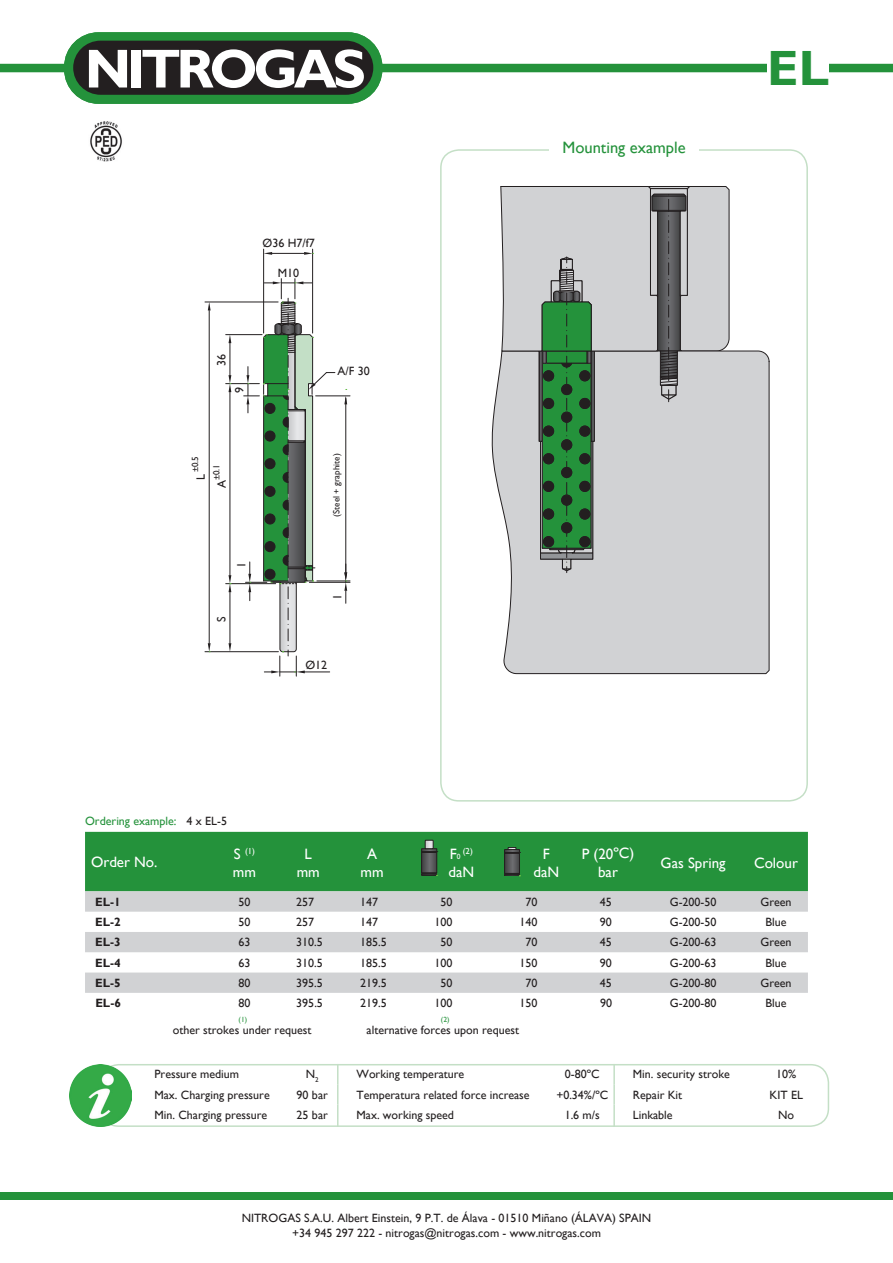
<style>
.page{position:relative;width:893px;height:1263px;background:#fff}
.page>*{position:absolute;margin:0;border:0;box-sizing:border-box;transform-origin:0 0}
.t1{font:700 49.5px "Gill Sans";color:#24923b}
.t2{font:16.5px "Gill Sans";color:#24923b}
.t3{font:15px/18px "Gill Sans";color:#fff;text-align:center}
.t4{font:12px/14.4px "Gill Sans";color:#231f20;text-align:center}
.t5{font:700 12px "Gill Sans";color:#231f20}
.t6{font:12px "Gill Sans";color:#24923b}
.t7{font:9px "Gill Sans";color:#231f20}
.t8{font:8.7px "Gill Sans";color:#fff}
.t9{font:7.5px "Gill Sans";color:#24923b}
.s1{color:#231f20}
.s2{font-size:15px}
.s3{font-size:7.5px}
</style>
<div class="page">
<div style="left:0;top:1192px;width:893px;height:7px;background:#24923b"></div>
<div style="left:64px;top:32px;width:318px;height:72px;background:#24923b;border-radius:34px"></div>
<div style="left:73px;top:41px;width:300px;height:54px;background:#231f20;border-radius:27px"></div>
<svg style="left:0;top:49px;width:893px;height:39px"></svg>
<svg style="left:85px;top:891px;width:723px;height:102px;fill:#d1d2d4"></svg>
<div style="left:767px;top:30px;width:62px;height:76px;background:#fff"></div>
<img style="left:90px;top:121px;width:32px;height:41px">
<svg style="left:491px;top:351px;width:278px;height:323px;background:#d2d3d5"></svg>
<svg style="left:500px;top:186px;width:230px;height:387px;background:#adb8b1"></svg>
<div style="left:100px;top:1064px;width:729px;height:63px;border:2px solid #c4dfc6;border-radius:18px"></div>
<img style="left:70px;top:1064px;width:62px;height:62px">
<svg style="left:337px;top:1064px;width:1px;height:63px"></svg>
<hr style="left:613px;top:1064px;width:2px;height:20px;background:#c4dfc6">
<hr style="left:613px;top:1084px;width:2px;height:20px;background:#c4dfc6">
<hr style="left:613px;top:1104px;width:2px;height:23px;background:#c4dfc6">
<div style="left:85px;top:832px;width:723px;height:59px;background:#24923b"></div>
<hr style="left:263px;top:249px;width:1px;height:84px;background:#231f20">
<hr style="left:312px;top:249px;width:1px;height:84px;background:#231f20">
<hr style="left:272px;top:253px;width:32px;height:1px;background:#231f20">
<svg style="left:264px;top:252px;width:8px;height:3px"></svg>
<svg style="left:304px;top:252px;width:10px;height:3px"></svg>
<hr style="left:205px;top:302px;width:73px;height:1px;background:#231f20">
<hr style="left:205px;top:651px;width:73px;height:1px;background:#231f20">
<hr style="left:209px;top:310px;width:1px;height:333px;background:#231f20">
<svg style="left:208px;top:302px;width:3px;height:8px"></svg>
<svg style="left:208px;top:643px;width:3px;height:9px"></svg>
<hr style="left:226px;top:334px;width:36px;height:1px;background:#231f20">
<hr style="left:226px;top:383px;width:33px;height:1px;background:#231f20">
<hr style="left:230px;top:343px;width:1px;height:32px;background:#231f20">
<svg style="left:229px;top:335px;width:2px;height:8px"></svg>
<hr style="left:226px;top:583px;width:50px;height:1px;background:#231f20">
<hr style="left:230px;top:392px;width:1px;height:183px;background:#231f20">
<svg style="left:229px;top:375px;width:2px;height:17px"></svg>
<hr style="left:230px;top:592px;width:1px;height:51px;background:#231f20">
<svg style="left:229px;top:643px;width:2px;height:9px"></svg>
<svg style="left:229px;top:575px;width:2px;height:17px"></svg>
<hr style="left:317px;top:581px;width:33px;height:1px;background:#231f20">
<hr style="left:316px;top:396px;width:34px;height:1px;background:#231f20">
<hr style="left:346px;top:398px;width:1px;height:174px;background:#231f20">
<svg style="left:344px;top:396px;width:3px;height:8px"></svg>
<hr style="left:309px;top:582px;width:41px;height:1px;background:#231f20">
<svg style="left:344px;top:564px;width:3px;height:39px"></svg>
<svg style="left:244px;top:279px;width:91px;height:397px"></svg>
<div style="left:440px;top:149px;width:368px;height:652px;border:2px solid #c4dfc6;border-radius:18px"></div>
<div style="left:549px;top:142px;width:150px;height:18px;background:#fff"></div>
<p class="t4" style="left:263px;top:236px;width:54px">Ø36 H7/f7</p>
<p class="t4" style="left:214px;top:366px;width:13px;rotate:-90deg">36</p>
<p class="t4" style="left:232px;top:393px;width:7px;rotate:-90deg">9</p>
<p class="t7" style="left:190px;top:472px;width:18px;rotate:-90deg">±0.5</p>
<p class="t4" style="left:194px;top:480px;width:7px;rotate:-90deg">L</p>
<p class="t7" style="left:211px;top:480px;width:18px;rotate:-90deg">±0.1</p>
<p class="t4" style="left:215px;top:488px;width:10px;rotate:-90deg">A</p>
<p class="t4" style="left:234px;top:568px;width:7px;rotate:-90deg">1</p>
<p class="t4" style="left:214px;top:622px;width:7px;rotate:-90deg">S</p>
<p class="t4" style="left:278px;top:266px;width:23px">M10</p>
<p class="t4" style="left:337px;top:364px;width:34px">A/F 30</p>
<p class="t7" style="left:331px;top:517px;width:65px;rotate:-90deg">(Steel + graphite)</p>
<p class="t4" style="left:330px;top:600px;width:7px;rotate:-90deg">1</p>
<p class="t4" style="left:305px;top:658px;width:23px">Ø12</p>
<p class="t6" style="left:85px;top:814px;width:143px">Ordering example: <span class="s1">4 x EL-5</span></p>
<p class="t3" style="left:91px;top:853px;width:68px">Order No.</p>
<p class="t8" style="left:234px;top:846px;width:23px"><span class="s2">S</span> (1)</p>
<p class="t3" style="left:233px;top:863px;width:25px">mm</p>
<p class="t3" style="left:297px;top:845px;width:25px">L mm</p>
<p class="t3" style="left:360px;top:845px;width:25px">A mm</p>
<p class="t3" style="left:450px;top:845px;width:12px">F<span class="s3">0</span></p>
<p class="t8" style="left:463px;top:846px;width:12px">(2)</p>
<p class="t3" style="left:448px;top:863px;width:27px">daN</p>
<h2 class="t2" style="left:562px;top:138px;width:125px">Mounting example</h2>
<h1 class="t1" style="left:767px;top:39px;width:63px">EL</h1>
<p class="t3" style="left:533px;top:845px;width:27px">F daN</p>
<p class="t3" style="left:582px;top:845px;width:54px">P (20ºC) bar</p>
<p class="t3" style="left:661px;top:854px;width:66px">Gas Spring</p>
<p class="t3" style="left:754px;top:854px;width:45px">Colour</p>
<p class="t5" style="left:95px;top:894px;width:27px">EL-1</p>
<p class="t4" style="left:238px;top:895px;width:13px">50</p>
<p class="t4" style="left:296px;top:895px;width:19px">257</p>
<p class="t4" style="left:360px;top:895px;width:19px">147</p>
<p class="t4" style="left:440px;top:895px;width:13px">50</p>
<p class="t4" style="left:526px;top:895px;width:13px">70</p>
<p class="t4" style="left:600px;top:895px;width:13px">45</p>
<p class="t4" style="left:670px;top:895px;width:48px">G-200-50</p>
<p class="t4" style="left:760px;top:895px;width:33px">Green</p>
<p class="t5" style="left:95px;top:915px;width:27px">EL-2</p>
<p class="t4" style="left:238px;top:915px;width:13px">50</p>
<p class="t4" style="left:296px;top:915px;width:19px">257</p>
<p class="t4" style="left:360px;top:915px;width:19px">147</p>
<p class="t4" style="left:434px;top:915px;width:19px">100</p>
<p class="t4" style="left:520px;top:915px;width:19px">140</p>
<p class="t4" style="left:600px;top:915px;width:13px">90</p>
<p class="t4" style="left:670px;top:915px;width:48px">G-200-50</p>
<p class="t4" style="left:765px;top:915px;width:23px">Blue</p>
<p class="t5" style="left:95px;top:935px;width:27px">EL-3</p>
<p class="t4" style="left:238px;top:935px;width:13px">63</p>
<p class="t4" style="left:296px;top:935px;width:28px">310.5</p>
<p class="t4" style="left:360px;top:935px;width:28px">185.5</p>
<p class="t4" style="left:440px;top:935px;width:13px">50</p>
<p class="t4" style="left:526px;top:935px;width:13px">70</p>
<p class="t4" style="left:600px;top:935px;width:13px">45</p>
<p class="t4" style="left:670px;top:935px;width:48px">G-200-63</p>
<p class="t4" style="left:760px;top:935px;width:33px">Green</p>
<p class="t5" style="left:95px;top:955px;width:27px">EL-4</p>
<p class="t4" style="left:239px;top:955px;width:13px">63</p>
<p class="t4" style="left:296px;top:955px;width:28px">310.5</p>
<p class="t4" style="left:360px;top:955px;width:28px">185.5</p>
<p class="t4" style="left:434px;top:955px;width:19px">100</p>
<p class="t4" style="left:520px;top:955px;width:19px">150</p>
<p class="t4" style="left:600px;top:955px;width:13px">90</p>
<p class="t4" style="left:670px;top:955px;width:48px">G-200-63</p>
<p class="t4" style="left:765px;top:955px;width:23px">Blue</p>
<p class="t5" style="left:95px;top:975px;width:27px">EL-5</p>
<p class="t4" style="left:239px;top:976px;width:13px">80</p>
<p class="t4" style="left:296px;top:976px;width:28px">395.5</p>
<p class="t4" style="left:360px;top:976px;width:28px">219.5</p>
<p class="t4" style="left:440px;top:976px;width:13px">50</p>
<p class="t4" style="left:526px;top:976px;width:13px">70</p>
<p class="t4" style="left:600px;top:976px;width:13px">45</p>
<p class="t4" style="left:670px;top:976px;width:48px">G-200-80</p>
<p class="t4" style="left:760px;top:976px;width:33px">Green</p>
<p class="t5" style="left:95px;top:996px;width:27px">EL-6</p>
<p class="t4" style="left:239px;top:996px;width:13px">80</p>
<p class="t4" style="left:296px;top:996px;width:28px">395.5</p>
<p class="t4" style="left:360px;top:996px;width:28px">219.5</p>
<p class="t4" style="left:434px;top:996px;width:19px">100</p>
<p class="t4" style="left:520px;top:996px;width:19px">150</p>
<p class="t4" style="left:600px;top:996px;width:13px">90</p>
<p class="t4" style="left:670px;top:996px;width:48px">G-200-80</p>
<p class="t4" style="left:765px;top:996px;width:23px">Blue</p>
<p class="t9" style="left:239px;top:1015px;width:10px">(1)</p>
<p class="t9" style="left:441px;top:1015px;width:10px">(2)</p>
<p class="t4" style="left:367px;top:1022px;width:154px">alternative forces upon request</p>
<p class="t4" style="left:173px;top:1022px;width:140px">other strokes under request</p>
<p class="t4" style="left:154px;top:1067px;width:86px">Pressure medium</p>
<p class="t4" style="left:306px;top:1067px;width:14px">N<sub>2</sub></p>
<p class="t4" style="left:357px;top:1067px;width:109px">Working temperature</p>
<p class="t4" style="left:565px;top:1067px;width:36px">0-80ºC</p>
<p class="t4" style="left:633px;top:1067px;width:99px">Min. security stroke</p>
<p class="t4" style="left:776px;top:1067px;width:22px">10%</p>
<p class="t4" style="left:154px;top:1087px;width:117px">Max. Charging pressure</p>
<p class="t4" style="left:297px;top:1087px;width:33px">90 bar</p>
<p class="t4" style="left:357px;top:1087px;width:175px">Temperatura related force increase</p>
<p class="t4" style="left:556px;top:1087px;width:53px">+0.34%/ºC</p>
<p class="t4" style="left:633px;top:1087px;width:51px">Repair Kit</p>
<p class="t4" style="left:770px;top:1087px;width:35px">KIT EL</p>
<p class="t4" style="left:154px;top:1108px;width:114px">Min. Charging pressure</p>
<p class="t4" style="left:297px;top:1108px;width:33px">25 bar</p>
<p class="t4" style="left:357px;top:1108px;width:99px">Max. working speed</p>
<p class="t4" style="left:565px;top:1108px;width:37px">1.6 m/s</p>
<p class="t4" style="left:633px;top:1108px;width:41px">Linkable</p>
<p class="t4" style="left:778px;top:1108px;width:17px">No</p>
<p class="t4" style="left:242px;top:1211px;width:411px">NITROGAS S.A.U. Albert Einstein, 9 P.T. de Álava - 01510 Miñano (ÁLAVA) SPAIN +34 945 297 222 - nitrogas@nitrogas.com - www.nitrogas.com</p>
</div>
